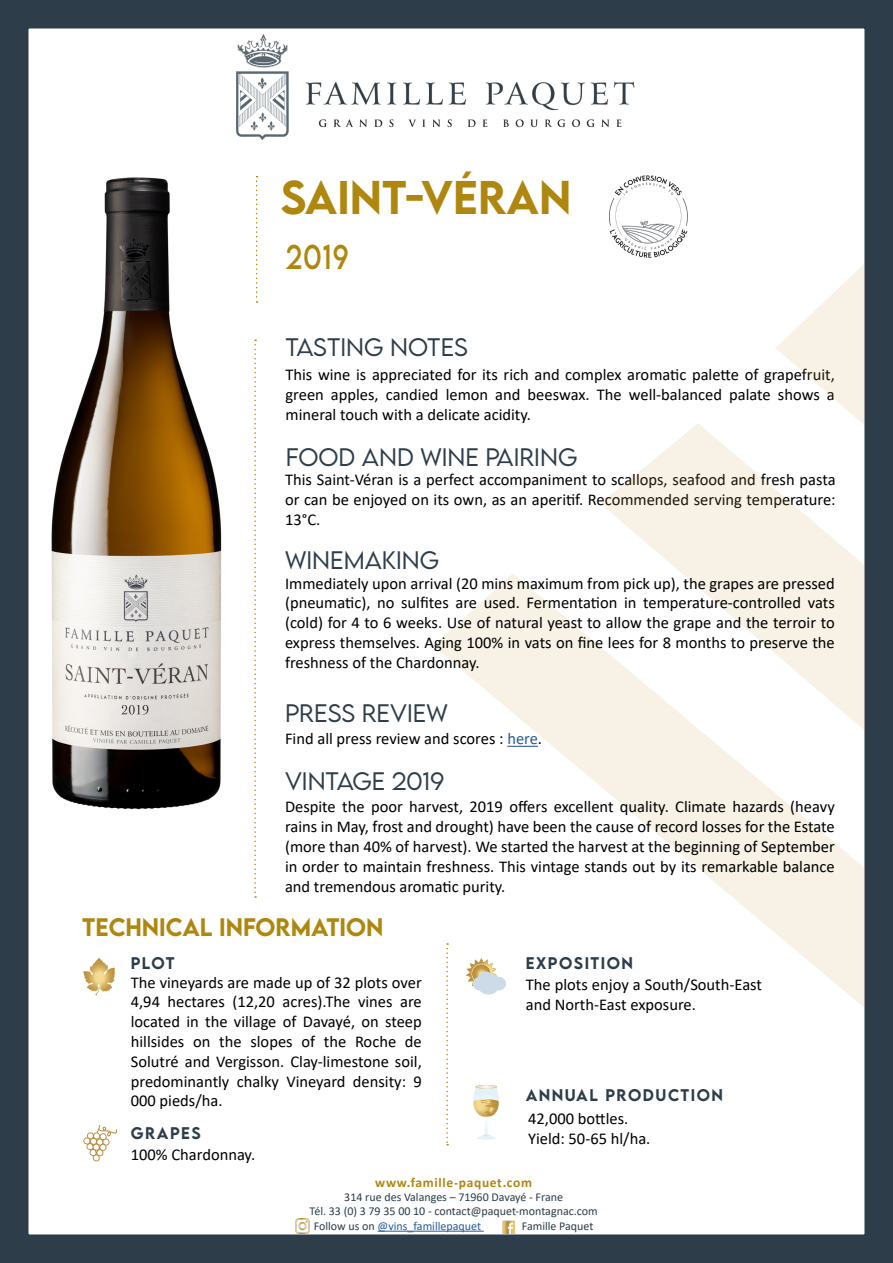
<style>
.page{position:relative;width:893px;height:1263px;background:#fff}
.page>*{position:absolute;margin:0;border:0;box-sizing:border-box;transform-origin:0 0}
.t1{font:500 42px "LEMONMILK";color:#af860e}
.t2{font:30.6px "LEMONMILK";color:#af860e;scale:.82 1}
.t3{font:300 22.5px "LEMONMILK";color:#2d3d4a}
.t4{font:500 22.5px "LEMONMILK";color:#af860e}
.t5{font:16.5px/19.8px "Calibri";color:#000;text-align:justify}
.t6{font:500 15px "LEMONMILK";letter-spacing:.1em;color:#2d3d4a}
.t7{font:700 13.5px "Calibri";letter-spacing:.05em;color:#af8710}
.t8{font:12px "Calibri";color:#2c3d4a}
.t9{font:12px "Calibri";color:#275b9b}
.s1{color:#275b9b}
.s2{color:#2c3d4a}
</style>
<div class="page">
<div style="left:0;top:0;width:893px;height:1263px;border:28px solid #2d3d4a"></div>
<hr style="left:378px;top:1231px;width:106px;height:1px;background:#275b9b">
<svg style="left:256px;top:176px;width:2px;height:127px"></svg>
<svg style="left:83px;top:958px;width:29px;height:37px"></svg>
<svg style="left:254px;top:339px;width:2px;height:559px"></svg>
<svg style="left:446px;top:1012px;width:2px;height:133px"></svg>
<img style="left:200px;top:6px;width:458px;height:134px">
<img style="left:609px;top:175px;width:79px;height:83px">
<svg style="left:83px;top:1125px;width:34px;height:36px"></svg>
<img style="left:433px;top:261px;width:435px;height:750px">
<img style="left:51px;top:177px;width:171px;height:633px">
<svg style="left:466px;top:958px;width:40px;height:36px"></svg>
<img style="left:473px;top:1085px;width:26px;height:54px">
<img style="left:295px;top:1219px;width:15px;height:14px">
<hr style="left:507px;top:746px;width:31px;height:1px;background:#275b9b">
<svg style="left:502px;top:1220px;width:12px;height:13px"></svg>
<h1 class="t1" style="left:280px;top:170px;width:293px">SAINT-VÉRAN</h1>
<h2 class="t2" style="left:285px;top:237px;width:79px">2019</h2>
<h3 class="t3" style="left:285px;top:333px;width:184px">TASTING NOTES</h3>
<p class="t5" style="left:285px;top:364px;width:551px">This wine is appreciated for its rich and complex aromatic palette of grapefruit, green apples, candied lemon and beeswax. The well-balanced palate shows a mineral touch with a delicate acidity.</p>
<h3 class="t3" style="left:286px;top:443px;width:293px">FOOD AND WINE PAIRING</h3>
<p class="t5" style="left:285px;top:469px;width:552px">This Saint-Véran is a perfect accompaniment to scallops, seafood and fresh pasta or can be enjoyed on its own, as an aperitif. Recommended serving temperature:<br>13°C.</p>
<h3 class="t3" style="left:285px;top:546px;width:156px">WINEMAKING</h3>
<p class="t5" style="left:285px;top:573px;width:551px">Immediately upon arrival (20 mins maximum from pick up), the grapes are pressed (pneumatic), no sulfites are used. Fermentation in temperature-controlled vats (cold) for 4 to 6 weeks. Use of natural yeast to allow the grape and the terroir to express themselves. Aging 100% in vats on fine lees for 8 months to preserve the freshness of the Chardonnay.</p>
<h3 class="t3" style="left:285px;top:699px;width:164px">PRESS REVIEW</h3>
<p class="t5" style="left:285px;top:729px;width:259px">Find all press review and scores : <span class="s1">here</span>.</p>
<h3 class="t3" style="left:285px;top:767px;width:161px">VINTAGE 2019</h3>
<p class="t5" style="left:285px;top:796px;width:551px">Despite the poor harvest, 2019 offers excellent quality. Climate hazards (heavy rains in May, frost and drought) have been the cause of record losses for the Estate (more than 40% of harvest). We started the harvest at the beginning of September in order to maintain freshness. This vintage stands out by its remarkable balance and tremendous aromatic purity.</p>
<h3 class="t4" style="left:82px;top:912px;width:303px">TECHNICAL INFORMATION</h3>
<p class="t6" style="left:131px;top:953px;width:45px">PLOT</p>
<p class="t6" style="left:526px;top:953px;width:109px">EXPOSITION</p>
<p class="t5" style="left:131px;top:972px;width:293px">The vineyards are made up of 32 plots over 4,94 hectares (12,20 acres).The vines are located in the village of Davayé, on steep hillsides on the slopes of the Roche de Solutré and Vergisson. Clay-limestone soil, predominantly chalky Vineyard density: 9<br>000 pieds/ha.</p>
<p class="t5" style="left:526px;top:975px;width:238px">The plots enjoy a South/South-East and North-East exposure.</p>
<p class="t5" style="left:528px;top:1108px;width:124px">42,000 bottles.<br>Yield: 50-65 hl/ha.</p>
<p class="t6" style="left:526px;top:1085px;width:199px">ANNUAL PRODUCTION</p>
<p class="t6" style="left:131px;top:1123px;width:71px">GRAPES</p>
<p class="t5" style="left:131px;top:1144px;width:126px">100% Chardonnay.</p>
<p class="t7" style="left:375px;top:1172px;width:158px">www.famille-paquet.com</p>
<p class="t8" style="left:344px;top:1189px;width:220px">314 rue des Valanges – 71960 Davayé - Frane</p>
<p class="t8" style="left:310px;top:1203px;width:290px">Tél. 33 (0) 3 79 35 00 10 - contact@paquet-montagnac.com</p>
<p class="t9" style="left:314px;top:1217px;width:169px"><span class="s2">Follow us on</span> @vins_famillepaquet</p>
<p class="t8" style="left:522px;top:1217px;width:73px">Famille Paquet</p>
</div>
